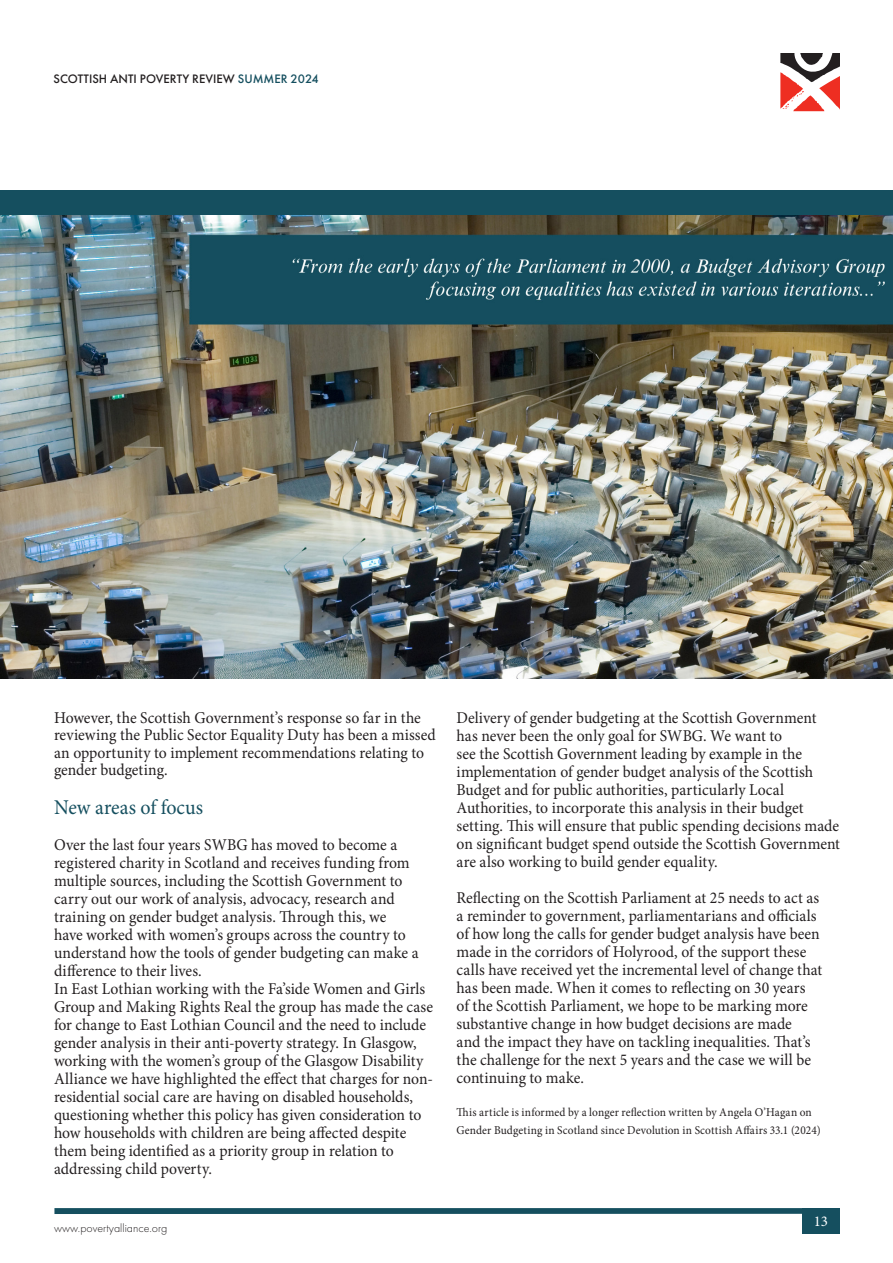
<style>
.page{position:relative;width:893px;height:1263px;background:#fff}
.page>*{position:absolute;margin:0;border:0;box-sizing:border-box;transform-origin:0 0}
.t1{font:21px "Minion Pro";color:#154f5f;scale:.95 1}
.t2{font:16.5px/18px "Minion Pro";color:#231f20;scale:.95 1}
.body_text{font:15px "Minion Pro";color:#fff}
.t3{font:500 12.75px "Futura PT";color:#231f20}
.t4{font:12px/18px "Minion Pro";letter-spacing:.015em;color:#231f20;scale:.95 1}
.t5{font:300 12px "Futura PT";color:#231f20}
.s1{color:#154f5f}
</style>
<div class="page">
<div style="left:54px;top:1208px;width:785px;height:6px;background:#154f5f"></div>
<div style="left:802px;top:1208px;width:37px;height:25px;background:#154f5f"></div>
<svg style="left:780px;top:53px;width:59px;height:58px"></svg>
<div style="left:0;top:190px;width:893px;height:52px;background:#154f5f"></div>
<img style="left:0;top:216px;width:893px;height:462px">
<p class="t3" style="left:53px;top:71px;width:267px">SCOTTISH ANTI POVERTY REVIEW <span class="s1">SUMMER 2024</span></p>
<p class="t2" style="left:54px;top:709px;width:403px;line-height:17.2px">However, the Scottish Government’s response so far in the reviewing the Public Sector Equality Duty has been a missed an opportunity to implement recommendations relating to gender budgeting.</p>
<p class="t1" style="left:54px;top:793px;width:159px">New areas of focus</p>
<p class="t2" style="left:54px;top:836px;width:385px">Over the last four years SWBG has moved to become a registered charity in Scotland and receives funding from multiple sources, including the Scottish Government to carry out our work of analysis, advocacy, research and training on gender budget analysis. Through this, we have worked with women’s groups across the country to understand how the tools of gender budgeting can make a difference to their lives.</p>
<p class="t2" style="left:54px;top:980px;width:400px">In East Lothian working with the Fa’side Women and Girls Group and Making Rights Real the group has made the case for change to East Lothian Council and the need to include gender analysis in their anti-poverty strategy. In Glasgow, working with the women’s group of the Glasgow Disability Alliance we have highlighted the effect that charges for non&shy;residential social care are having on disabled households, questioning whether this policy has given consideration to how households with children are being affected despite them being identified as a priority group in relation to addressing child poverty.</p>
<p class="t5" style="left:54px;top:1221px;width:115px">www.povertyalliance.org</p>
<p class="t2" style="left:457px;top:709px;width:405px">Delivery of gender budgeting at the Scottish Government has never been the only goal for SWBG. We want to<br>see the Scottish Government leading by example in the implementation of gender budget analysis of the Scottish Budget and for public authorities, particularly Local Authorities, to incorporate this analysis in their budget setting. This will ensure that public spending decisions made on significant budget spend outside the Scottish Government are also working to build gender equality.</p>
<p class="t2" style="left:457px;top:889px;width:387px">Reflecting on the Scottish Parliament at 25 needs to act as a reminder to government, parliamentarians and officials of how long the calls for gender budget analysis have been made in the corridors of Holyrood, of the support these calls have received yet the incremental level of change that has been made. When it comes to reflecting on 30 years<br>of the Scottish Parliament, we hope to be marking more substantive change in how budget decisions are made<br>and the impact they have on tackling inequalities. That’s the challenge for the next 5 years and the case we will be continuing to make.</p>
<p class="t4" style="left:457px;top:1103px;width:385px">This article is informed by a longer reflection written by Angela O’Hagan on<br>Gender Budgeting in Scotland since Devolution in Scottish Affairs 33.1 (2024)</p>
<p class="body_text" style="left:814px;top:1211px;width:16px">13</p>
</div>
